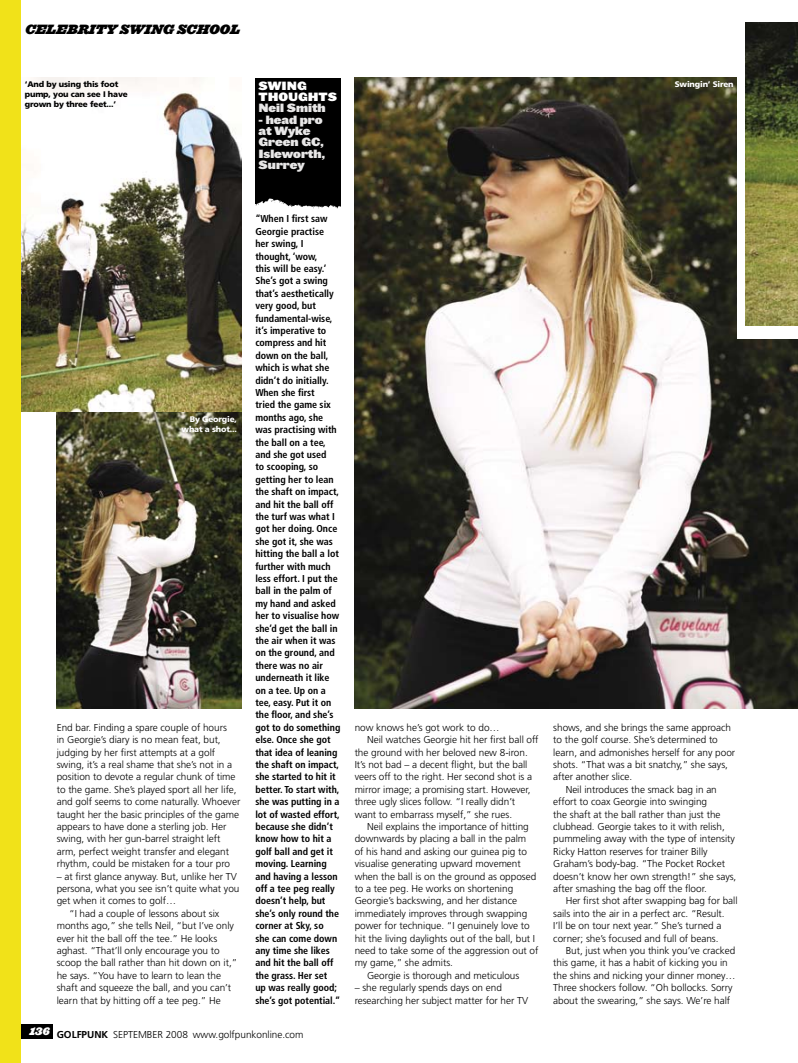
<style>
.page{position:relative;width:798px;height:1063px;background:#fff}
.page>*{position:absolute;margin:0;border:0;box-sizing:border-box;transform-origin:0 0}
.t1{font:italic 900 12.38px "Ziggurat";color:#000}
.t2{font:900 11.38px/11.4px "Leviathan";color:#e8e7e7}
.t3{font:900 11.38px/11.4px "Leviathan";color:#fff}
.t4{font:300 10px/12.4px "Frutiger";letter-spacing:-.005em;color:#000}
.t5{font:700 condensed 10px/12.4px "Frutiger";letter-spacing:-.005em;color:#000}
.t6{font:900 8.12px/9.9px "Frutiger";letter-spacing:-.02em;color:#fff}
.t7{font:900 8.12px/9.9px "Frutiger";letter-spacing:-.02em;color:#000}
.s1{font-weight:700}
</style>
<div class="page">
<img style="left:255px;top:166px;width:85px;height:43px">
<div style="left:255px;top:78px;width:85px;height:88px;background:#000"></div>
<img style="left:57px;top:413px;width:184px;height:296px">
<img style="left:21px;top:78px;width:220px;height:333px">
<img style="left:354px;top:78px;width:443px;height:631px">
<div style="left:737px;top:43px;width:60px;height:296px;background:#fff"></div>
<img style="left:745px;top:23px;width:52px;height:303px">
<div style="left:0;top:0;width:21px;height:1063px;background:#f1e219"></div>
<div style="left:21px;top:1024px;width:32px;height:14px;background:#000"></div>
<p class="t1" style="left:25px;top:22px;width:216px">CELEBRITY SWING SCHOOL</p>
<p class="t3" style="left:258px;top:80px;width:80px">SWING<br>THOUGHTS</p>
<p class="t2" style="left:258px;top:102px;width:69px">Neil Smith</p>
<p class="t2" style="left:258px;top:114px;width:68px">- head pro at Wyke<br>Green GC,<br>Isleworth,<br>Surrey</p>
<p class="t7" style="left:25px;top:79px;width:104px">‘And by using this foot pump, you can see I have grown by three feet...’</p>
<p class="t6" style="left:674px;top:79px;width:60px">Swingin’ Siren</p>
<p class="t6" style="left:259px;top:138px;width:66px">‘They’re gonna put that bloody blowjob gag in</p>
<p class="t6" style="left:181px;top:414px;width:57px;text-align:right">By Georgie, what a shot...</p>
<p class="t4" style="left:57px;top:721px;width:185px">End bar. Finding a spare couple of hours<br>in Georgie’s diary is no mean feat, but, judging by her first attempts at a golf swing, it’s a real shame that she’s not in a position to devote a regular chunk of time to the game. She’s played sport all her life, and golf seems to come naturally. Whoever taught her the basic principles of the game appears to have done a sterling job. Her swing, with her gun-barrel straight left arm, perfect weight transfer and elegant rhythm, could be mistaken for a tour pro</p>
<p class="t4" style="left:57px;top:870px;width:182px">– at first glance anyway. But, unlike her TV</p>
<p class="t4" style="left:57px;top:882px;width:184px">persona, what you see isn’t quite what you</p>
<p class="t4" style="left:57px;top:895px;width:121px">get when it comes to golf…</p>
<p class="t4" style="left:69px;top:907px;width:152px">“I had a couple of lessons about six</p>
<p class="t4" style="left:57px;top:920px;width:179px">months ago,” she tells Neil, “but I’ve only</p>
<p class="t4" style="left:57px;top:932px;width:162px">ever hit the ball off the tee.” He looks</p>
<p class="t4" style="left:57px;top:944px;width:164px">aghast. “That’ll only encourage you to</p>
<p class="t4" style="left:57px;top:957px;width:182px">scoop the ball rather than hit down on it,”</p>
<p class="t4" style="left:57px;top:969px;width:166px">he says. “You have to learn to lean the</p>
<p class="t4" style="left:57px;top:982px;width:176px">shaft and squeeze the ball, and you can’t</p>
<p class="t4" style="left:57px;top:994px;width:165px">learn that by hitting off a tee peg.” He</p>
<p class="t5" style="left:255px;top:213px;width:86px">“When I first saw<br>Georgie practise<br>her swing, I thought, ‘wow,<br>this will be easy.’<br>She’s got a swing that’s aesthetically very good, but fundamental-wise, it’s imperative to compress and hit down on the ball, which is what she didn’t do initially.<br>When she first<br>tried the game six months ago, she was practising with the ball on a tee, and she got used<br>to scooping, so getting her to lean the shaft on impact, and hit the ball off the turf was what I got her doing. Once she got it, she was hitting the ball a lot further with much less effort. I put the ball in the palm of my hand and asked her to visualise how she’d get the ball in the air when it was on the ground, and there was no air underneath it like on a tee. Up on a tee, easy. Put it on the floor, and she’s got to do something else. Once she got that idea of leaning the shaft on impact, she started to hit it better. To start with, she was putting in a lot of wasted effort, because she didn’t know how to hit a golf ball and get it moving. Learning and having a lesson off a tee peg really doesn’t help, but she’s only round the corner at Sky, so she can come down any time she likes and hit the ball off the grass. Her set up was really good; she’s got potential.”</p>
<p class="t4" style="left:29px;top:1028px;width:276px"><sup>136</sup> <span class="s1">GOLFPUNK</span> SEPTEMBER 2008 www.golfpunkonline.com</p>
<p class="t4" style="left:354px;top:721px;width:146px">now knows he’s got work to do…</p>
<p class="t4" style="left:367px;top:734px;width:173px">Neil watches Georgie hit her first ball off</p>
<p class="t4" style="left:354px;top:746px;width:174px">the ground with her beloved new 8-iron.</p>
<p class="t4" style="left:354px;top:758px;width:174px">It’s not bad – a decent flight, but the ball</p>
<p class="t4" style="left:354px;top:771px;width:179px">veers off to the right. Her second shot is a</p>
<p class="t4" style="left:354px;top:783px;width:177px">mirror image; a promising start. However,</p>
<p class="t4" style="left:354px;top:796px;width:162px">three ugly slices follow. “I really didn’t</p>
<p class="t4" style="left:354px;top:808px;width:159px">want to embarrass myself,” she rues.</p>
<p class="t4" style="left:367px;top:820px;width:163px">Neil explains the importance of hitting</p>
<p class="t4" style="left:354px;top:833px;width:173px">downwards by placing a ball in the palm</p>
<p class="t4" style="left:354px;top:845px;width:174px">of his hand and asking our guinea pig to</p>
<p class="t4" style="left:354px;top:858px;width:168px">visualise generating upward movement</p>
<p class="t4" style="left:354px;top:870px;width:183px">when the ball is on the ground as opposed</p>
<p class="t4" style="left:354px;top:882px;width:160px">to a tee peg. He works on shortening</p>
<p class="t4" style="left:354px;top:895px;width:164px">Georgie’s backswing, and her distance</p>
<p class="t4" style="left:354px;top:907px;width:174px">immediately improves through swapping</p>
<p class="t4" style="left:354px;top:920px;width:176px">power for technique. “I genuinely love to</p>
<p class="t4" style="left:354px;top:932px;width:182px">hit the living daylights out of the ball, but I</p>
<p class="t4" style="left:354px;top:944px;width:185px">need to take some of the aggression out of</p>
<p class="t4" style="left:354px;top:957px;width:100px">my game,” she admits.</p>
<p class="t4" style="left:367px;top:969px;width:154px">Georgie is thorough and meticulous</p>
<p class="t4" style="left:354px;top:982px;width:175px">– she regularly spends days on end researching her subject matter for her TV</p>
<p class="t4" style="left:553px;top:721px;width:179px">shows, and she brings the same approach</p>
<p class="t4" style="left:553px;top:734px;width:166px">to the golf course. She’s determined to</p>
<p class="t4" style="left:553px;top:746px;width:183px">learn, and admonishes herself for any poor</p>
<p class="t4" style="left:553px;top:758px;width:176px">shots. “That was a bit snatchy,” she says,</p>
<p class="t4" style="left:553px;top:771px;width:80px">after another slice.</p>
<p class="t4" style="left:565px;top:783px;width:153px">Neil introduces the smack bag in an</p>
<p class="t4" style="left:553px;top:796px;width:155px">effort to coax Georgie into swinging</p>
<p class="t4" style="left:553px;top:808px;width:169px">the shaft at the ball rather than just the</p>
<p class="t4" style="left:553px;top:820px;width:173px">clubhead. Georgie takes to it with relish,</p>
<p class="t4" style="left:553px;top:833px;width:183px">pummeling away with the type of intensity</p>
<p class="t4" style="left:553px;top:845px;width:156px">Ricky Hatton reserves for trainer Billy</p>
<p class="t4" style="left:553px;top:858px;width:173px">Graham’s body-bag. “The Pocket Rocket</p>
<p class="t4" style="left:553px;top:870px;width:184px">doesn’t know her own strength!” she says,</p>
<p class="t4" style="left:553px;top:882px;width:155px">after smashing the bag off the floor.</p>
<p class="t4" style="left:565px;top:895px;width:173px">Her first shot after swapping bag for ball</p>
<p class="t4" style="left:553px;top:907px;width:173px">sails into the air in a perfect arc. “Result.</p>
<p class="t4" style="left:553px;top:920px;width:170px">I’ll be on tour next year.” She’s turned a</p>
<p class="t4" style="left:553px;top:932px;width:167px">corner; she’s focused and full of beans.</p>
<p class="t4" style="left:565px;top:944px;width:171px">But, just when you think you’ve cracked</p>
<p class="t4" style="left:553px;top:957px;width:176px">this game, it has a habit of kicking you in</p>
<p class="t4" style="left:553px;top:969px;width:184px">the shins and nicking your dinner money…</p>
<p class="t4" style="left:553px;top:982px;width:181px">Three shockers follow. “Oh bollocks. Sorry</p>
<p class="t4" style="left:553px;top:994px;width:178px">about the swearing,” she says. We’re half</p>
</div>
